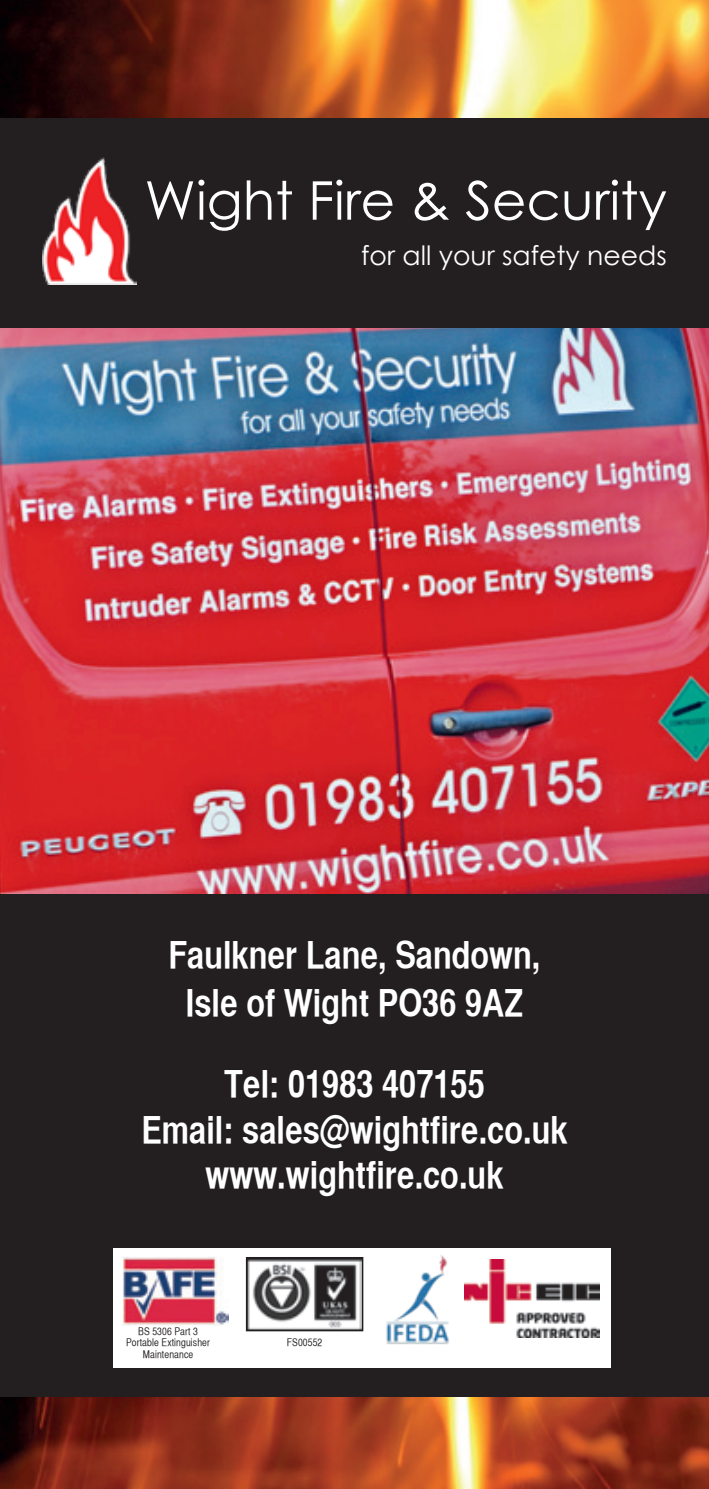
<style>
.page{position:relative;width:709px;height:1489px;background:#fff}
.page>*{position:absolute;margin:0;border:0;box-sizing:border-box;transform-origin:0 0}
.t1{font:53.25px "Century Gothic";color:#fff}
.t2{font:37.5px/45px "Helvetica CY Bold";color:#fff;text-align:center}
.t3{font:26.75px "Century Gothic";color:#fff}
.t4{font:10.5px/11.2px "Helvetica CY Plain";letter-spacing:.01em;color:#231f20;text-align:center}
</style>
<div class="page">
<img style="left:0;top:1396px;width:709px;height:92px">
<img style="left:0;top:0;width:709px;height:119px">
<div style="left:0;top:1141px;width:709px;height:255px;background:#231f20"></div>
<img style="left:0;top:119px;width:709px;height:1022px">
<div style="left:113px;top:1248px;width:497px;height:119px;background:#fff"></div>
<img style="left:386px;top:1255px;width:63px;height:90px">
<img style="left:464px;top:1259px;width:135px;height:78px">
<img style="left:123px;top:1256px;width:105px;height:69px">
<img style="left:248px;top:1258px;width:113px;height:71px">
<div style="left:246px;top:1256px;width:117px;height:75px;border:1px solid #231f20"></div>
<img style="left:42px;top:157px;width:94px;height:128px">
<h1 class="t1" style="left:144px;top:168px;width:524px">Wight Fire &amp; Security</h1>
<p class="t3" style="left:361px;top:239px;width:307px">for all your safety needs</p>
<p class="t2" style="left:168px;top:930px;width:373px;line-height:48px">Faulkner Lane, Sandown,<br>Isle of Wight PO36 9AZ</p>
<p class="t2" style="left:141px;top:1060px;width:427px">Tel: 01983 407155<br>Email: sales@wightfire.co.uk www.wightfire.co.uk</p>
<p class="t4" style="left:126px;top:1325px;width:85px">BS 5306 Part 3<br>Portable Extinguisher<br>Maintenance</p>
<p class="t4" style="left:287px;top:1336px;width:37px">FS00552</p>
</div>
